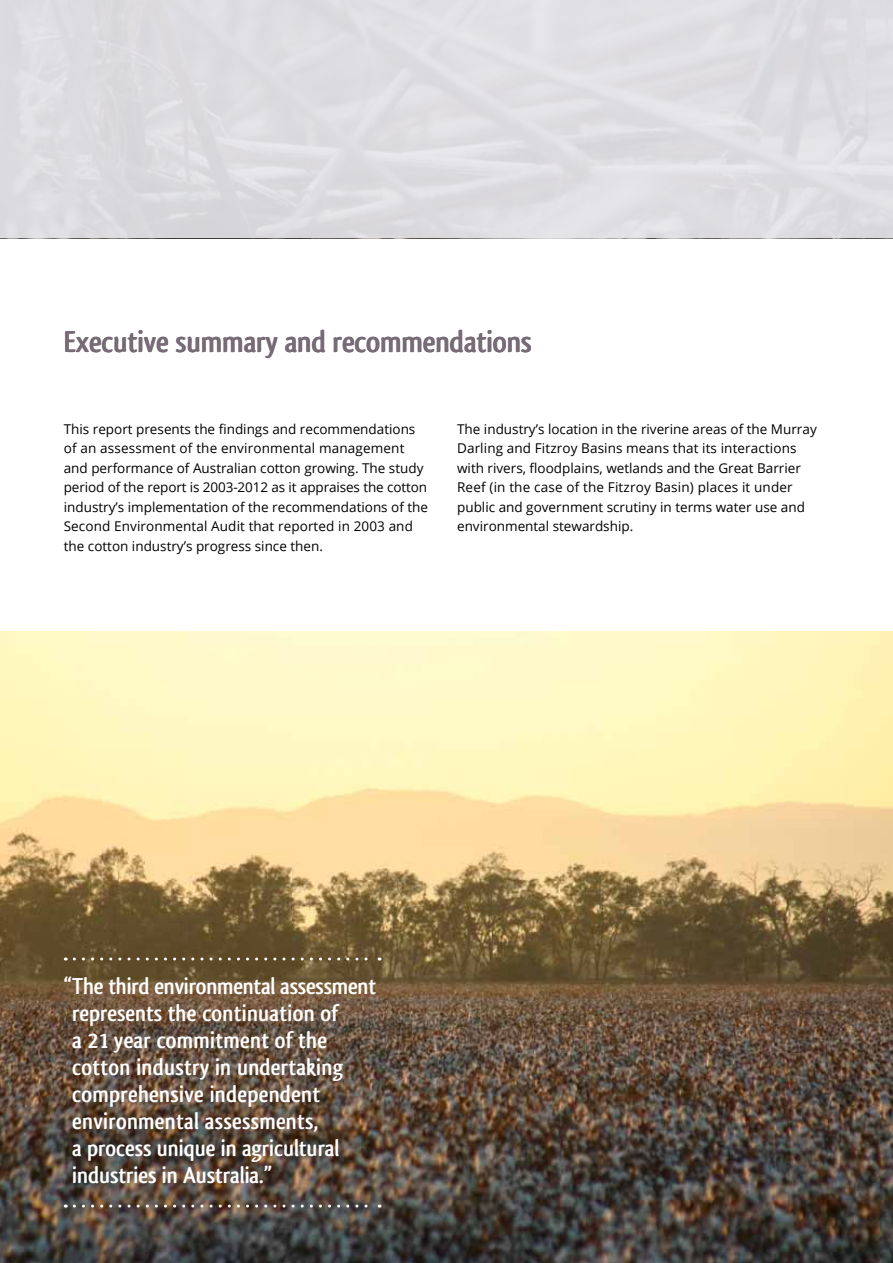
<style>
.page{position:relative;width:893px;height:1263px;background:#fff}
.page>*{position:absolute;margin:0;border:0;box-sizing:border-box;transform-origin:0 0}
.t1{font:700 31.5px "Qlassik";letter-spacing:-.01em;color:#766b76}
.t2{font:700 24px/27px "Qlassik";letter-spacing:.005em;color:#fff}
.t3{font:13.5px/19.5px "Open Sans";color:#000}
</style>
<div class="page">
<div style="left:0;top:0;width:893px;height:238px;background:#dedde1"></div>
<img style="left:0;top:631px;width:893px;height:632px">
<svg style="left:74px;top:957px;width:306px;height:3px"></svg>
<svg style="left:74px;top:1204px;width:306px;height:3px"></svg>
<h1 class="t1" style="left:64px;top:323px;width:470px">Executive summary and recommendations</h1>
<p class="t3" style="left:64px;top:419px;width:366px">This report presents the findings and recommendations of an assessment of the environmental management and performance of Australian cotton growing. The study period of the report is 2003-2012 as it appraises the cotton industry’s implementation of the recommendations of the Second Environmental Audit that reported in 2003 and the cotton industry’s progress since then.</p>
<p class="t3" style="left:457px;top:419px;width:361px">The industry’s location in the riverine areas of the Murray Darling and Fitzroy Basins means that its interactions with rivers, floodplains, wetlands and the Great Barrier Reef (in the case of the Fitzroy Basin) places it under public and government scrutiny in terms water use and environmental stewardship.</p>
<p class="t2" style="left:72px;top:972px;width:305px;text-indent:-8px">“The third environmental assessment represents the continuation of<br>a 21 year commitment of the cotton industry in undertaking comprehensive independent environmental assessments,<br>a process unique in agricultural industries in Australia.”</p>
</div>
